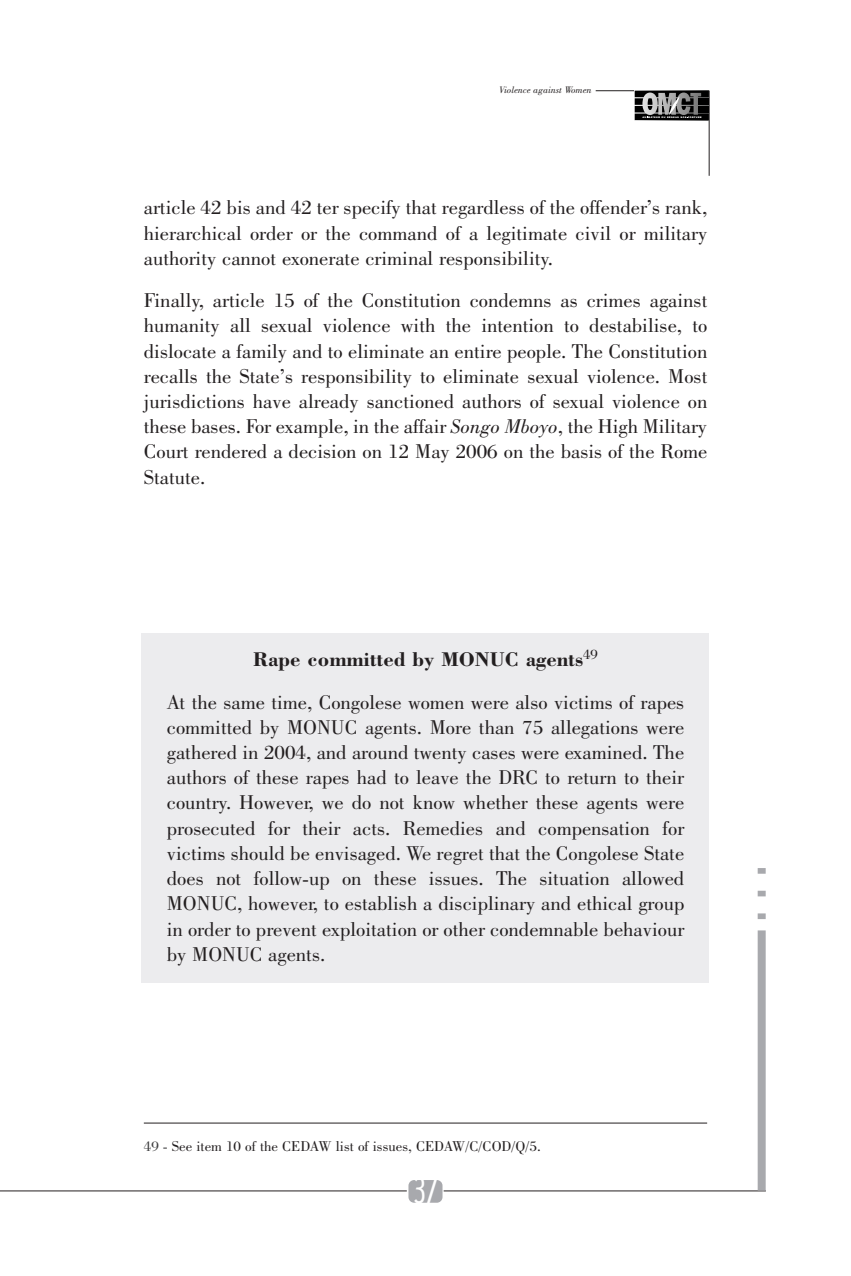
<style>
.page{position:relative;width:851px;height:1276px;background:#fff}
.page>*{position:absolute;margin:0;border:0;box-sizing:border-box;transform-origin:0 0}
.t1{font:33px "Arquitectura";color:#fff}
.t2{font:21px/25.2px "Bodoni BT";color:#231f20;text-align:justify}
.t3{font:15px "Bodoni BT";color:#231f20}
.t4{font:italic 10px "Bodoni BT";color:#231f20}
.s1{font-style:italic}
.s2{font-weight:700}
.s3{color:#3e3e3f}
</style>
<div class="page">
<hr style="left:443px;top:1190px;width:322px;height:1px;background:#231f20">
<hr style="left:0;top:1190px;width:407px;height:1px;background:#231f20">
<div style="left:408px;top:1180px;width:34px;height:22px;background:#a8a9ad;border-radius:6px"></div>
<div style="left:757px;top:930px;width:8px;height:260px;background:#a8a9ad"></div>
<div style="left:757px;top:913px;width:8px;height:6px;background:#a8a9ad"></div>
<div style="left:757px;top:890px;width:8px;height:6px;background:#a8a9ad"></div>
<div style="left:757px;top:868px;width:8px;height:5px;background:#a8a9ad"></div>
<hr style="left:595px;top:90px;width:114px;height:1px;background:#231f20">
<hr style="left:708px;top:91px;width:1px;height:85px;background:#231f20">
<svg style="left:634px;top:91px;width:75px;height:29px;background:#565656"></svg>
<hr style="left:144px;top:1122px;width:563px;height:1px;background:#231f20">
<div style="left:142px;top:633px;width:567px;height:349px;background:#ececee"></div>
<p class="t4" style="left:499px;top:86px;width:94px">Violence against Women</p>
<p class="t2" style="left:144px;top:197px;width:565px">article 42 bis and 42 ter specify that regardless of the offender’s rank, hierarchical order or the command of a legitimate civil or military authority cannot exonerate criminal responsibility.</p>
<p class="t2" style="left:144px;top:290px;width:565px">Finally, article 15 of the Constitution condemns as crimes against humanity all sexual violence with the intention to destabilise, to dislocate a family and to eliminate an entire people. The Constitution recalls the State’s responsibility to eliminate sexual violence. Most jurisdictions have already sanctioned authors of sexual violence on these bases. For example, in the affair <span class="s1">Songo Mboyo</span>, the High Military Court rendered a decision on 12 May 2006 on the basis of the Rome Statute.</p>
<p class="t2" style="left:167px;top:641px;width:519px;line-height:42.2px;text-align:center"><span class="s2">Rape committed by MONUC agents</span><sup>49<br></sup>At the same time, Congolese women were also victims of rapes</p>
<p class="t2" style="left:167px;top:716px;width:519px">committed by MONUC agents. More than 75 allegations were gathered in 2004, and around twenty cases were examined. The authors of these rapes had to leave the DRC to return to their country. However, we do not know whether these agents were prosecuted for their acts. Remedies and compensation for victims should be envisaged. We regret that the Congolese State does not follow-up on these issues. The situation allowed MONUC, however, to establish a disciplinary and ethical group in order to prevent exploitation or other condemnable behaviour by MONUC agents.</p>
<p class="t3" style="left:144px;top:1141px;width:398px"><span class="s3">49 -</span> See item 10 of the CEDAW list of issues, CEDAW/C/COD/Q/5.</p>
<h1 class="t1" style="left:413px;top:1172px;width:27px">37</h1>
</div>
